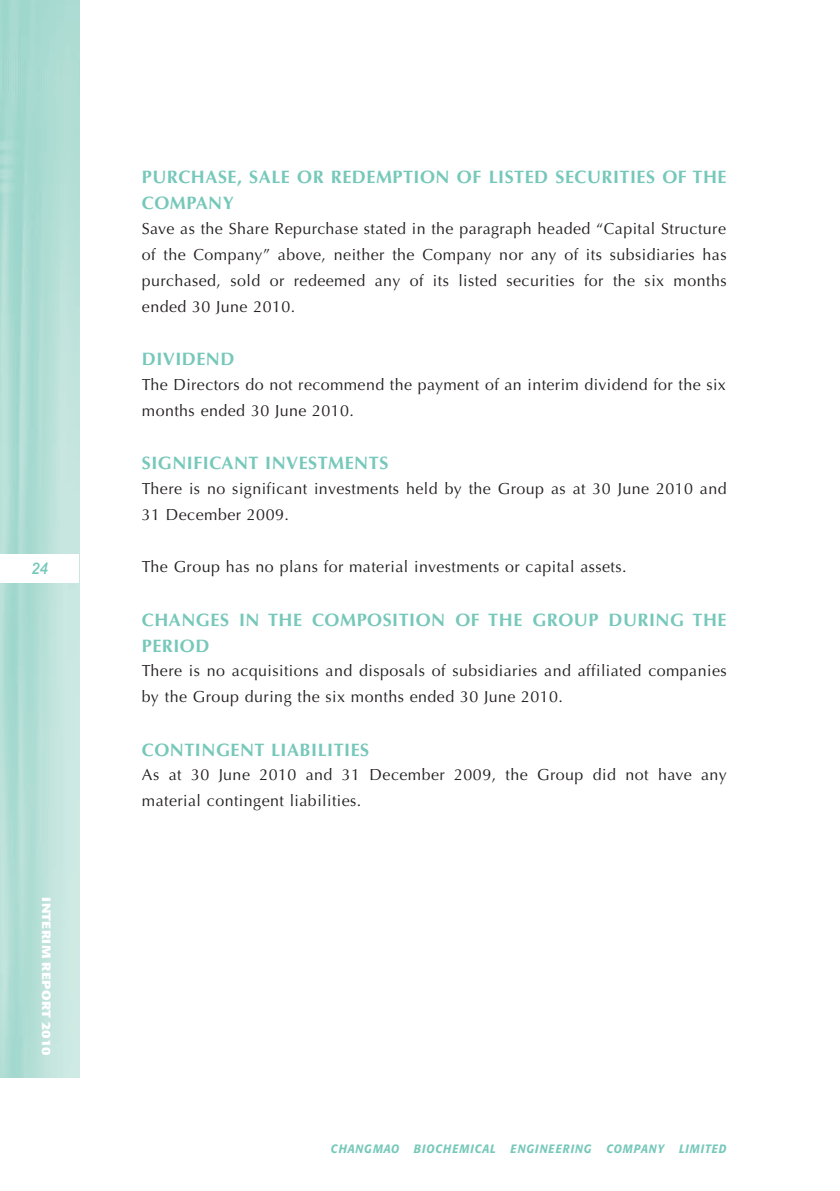
<style>
.page{position:relative;width:840px;height:1191px;background:#fff}
.page>*{position:absolute;margin:0;border:0;box-sizing:border-box;transform-origin:0 0}
.t1{font:700 18px/26px "Optima LT Std";letter-spacing:.03em;color:#76c8ba}
.t2{font:16px/26px "Optima LT Std";letter-spacing:.03em;color:#231f20}
.t3{font:italic 500 16px "Arial MT Std";color:#76c8ba;scale:.95 1}
.t4{font:italic 500 12px "Formata";letter-spacing:.09em;color:#76c8ba;scale:.9 1}
.t5{font:700 12px "Formata";letter-spacing:.02em;color:#fff;scale:1.2 1}
</style>
<div class="page">
<img style="left:0;top:0;width:79px;height:1077px">
<div style="left:0;top:554px;width:79px;height:28px;background:#fff"></div>
<p class="t3" style="left:31px;top:559px;width:19px">24</p>
<p class="t5" style="left:54px;top:897px;width:133px;rotate:90deg">Interim report 2010</p>
<p class="t1" style="left:142px;top:164px;width:586px">PURCHASE, SALE OR REDEMPTION OF LISTED SECURITIES OF THE<br>COMPANY</p>
<p class="t2" style="left:142px;top:215px;width:586px;text-align:justify">Save as the Share Repurchase stated in the paragraph headed “Capital Structure of the Company” above, neither the Company nor any of its subsidiaries has purchased, sold or redeemed any of its listed securities for the six months ended 30 June 2010.</p>
<p class="t1" style="left:142px;top:346px;width:94px">DIVIDEND</p>
<p class="t2" style="left:142px;top:371px;width:585px">The Directors do not recommend the payment of an interim dividend for the six months ended 30 June 2010.</p>
<p class="t1" style="left:142px;top:450px;width:248px">SIGNIFICANT INVESTMENTS</p>
<p class="t2" style="left:142px;top:475px;width:586px">There is no significant investments held by the Group as at 30 June 2010 and<br>31 December 2009.</p>
<p class="t2" style="left:142px;top:553px;width:486px">The Group has no plans for material investments or capital assets.</p>
<p class="t1" style="left:142px;top:606px;width:586px">CHANGES IN THE COMPOSITION OF THE GROUP DURING THE<br>PERIOD</p>
<p class="t2" style="left:142px;top:657px;width:586px">There is no acquisitions and disposals of subsidiaries and affiliated companies by the Group during the six months ended 30 June 2010.</p>
<p class="t1" style="left:142px;top:736px;width:229px">CONTINGENT LIABILITIES</p>
<p class="t2" style="left:142px;top:761px;width:586px">As at 30 June 2010 and 31 December 2009, the Group did not have any material contingent liabilities.</p>
<p class="t4" style="left:331px;top:1141px;width:440px">CHANGMAO BIOCHEMICAL ENGINEERING COMPANY LIMITED</p>
</div>
